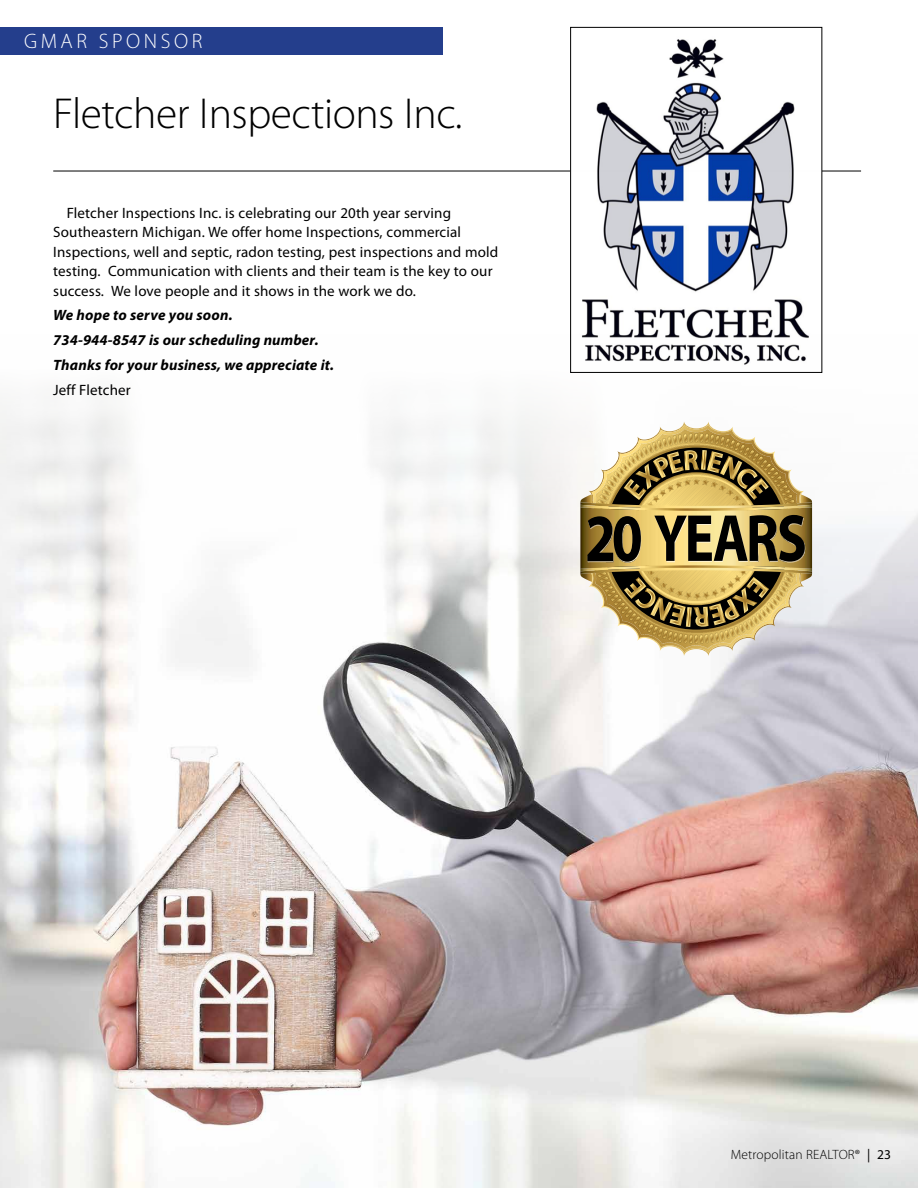
<style>
.page{position:relative;width:918px;height:1188px;background:#fff}
.page>*{position:absolute;margin:0;border:0;box-sizing:border-box;transform-origin:0 0}
.t1{font:300 43.5px "Myriad Pro";letter-spacing:-.01em;color:#000}
.t2{font:300 21px "Myriad Pro";letter-spacing:.17em;color:#fff}
.t3{font:15px/19.5px "Myriad Pro";letter-spacing:.01em;color:#000}
.t4{font:italic 700 15px/24.9px "Myriad Pro";letter-spacing:.01em;color:#000}
.t5{font:300 13.5px "Myriad Pro";letter-spacing:.01em;color:#000}
.s1{font-weight:400}
</style>
<div class="page">
<img style="left:0;top:335px;width:918px;height:852px">
<div style="left:0;top:27px;width:443px;height:27px;background:#243e8c"></div>
<hr style="left:53px;top:171px;width:808px;height:1px;background:#000">
<img style="left:572px;top:39px;width:248px;height:332px">
<div style="left:570px;top:27px;width:252px;height:346px;border:1px solid #000"></div>
<svg style="left:589px;top:422px;width:215px;height:234px"></svg>
<svg style="left:580px;top:425px;width:232px;height:224px"></svg>
<h2 class="t2" style="left:24px;top:30px;width:180px">GMAR SPONSOR</h2>
<h1 class="t1" style="left:53px;top:89px;width:411px">Fletcher Inspections Inc.</h1>
<p class="t3" style="left:53px;top:203px;width:446px;text-indent:14px">Fletcher Inspections Inc. is celebrating our 20th year serving Southeastern Michigan. We offer home Inspections, commercial Inspections, well and septic, radon testing, pest inspections and mold testing. Communication with clients and their team is the key to our success. We love people and it shows in the work we do.</p>
<p class="t4" style="left:53px;top:302px;width:282px">We hope to serve you soon.<br>734-944-8547 is our scheduling number.<br>Thanks for your business, we appreciate it.</p>
<p class="t3" style="left:53px;top:381px;width:79px">Jeff Fletcher</p>
<p class="t5" style="left:731px;top:1148px;width:162px">Metropolitan REALTOR® <span class="s1">| 23</span></p>
</div>
